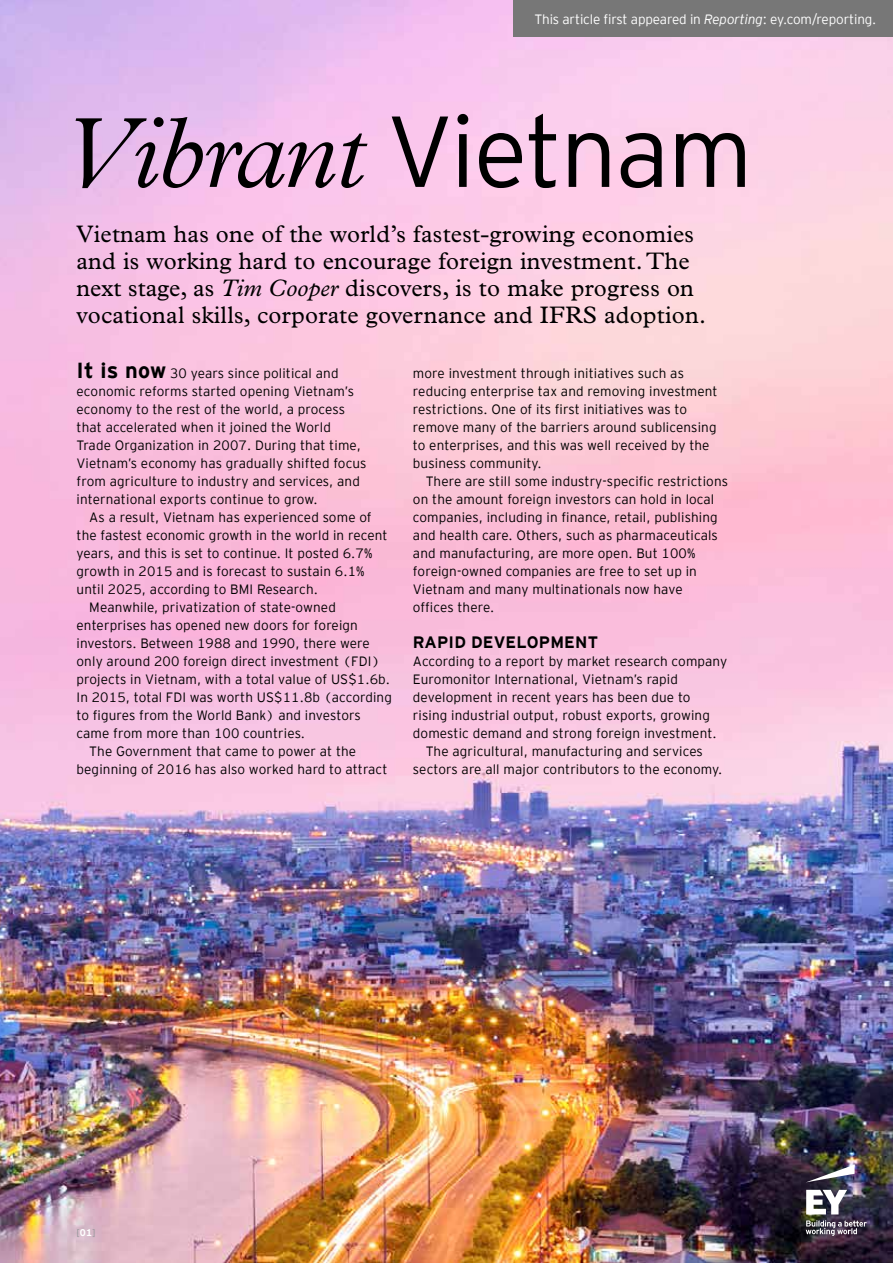
<style>
.page{position:relative;width:893px;height:1263px;background:#fff}
.page>*{position:absolute;margin:0;border:0;box-sizing:border-box;transform-origin:0 0}
.t1{font:italic 300 100.5px "Plantin";letter-spacing:-.02em;color:#000}
.t2{font:24px/27px "Plantin";letter-spacing:.01em;color:#000}
.t3{font:700 16.5px "EY Interstate";letter-spacing:.01em;color:#000}
.t4{font:300 13.5px/18px "EY Interstate";letter-spacing:.01em;color:#000}
.t5{font:300 13.5px "EY Interstate";letter-spacing:-.01em;color:#fff}
.t6{font:300 9.75px "EY Interstate";color:#939598}
.s1{font-style:italic}
.s2{font-family:"EY Interstate";font-style:normal}
.s3{font-weight:700;font-size:21.75px}
.s4{font-weight:700;color:#fff}
</style>
<div class="page">
<img style="left:0;top:0;width:893px;height:1263px">
<div style="left:513px;top:0;width:380px;height:36px;background:#777"></div>
<img style="left:806px;top:1164px;width:61px;height:72px">
<p class="t5" style="left:534px;top:9px;width:343px">This article first appeared in <span class="s1">Reporting</span>: ey.com/reporting.</p>
<h1 class="t1" style="left:61px;top:97px;width:694px">Vibrant <span class="s2">Vietnam</span></h1>
<h2 class="t2" style="left:77px;top:221px;width:631px">Vietnam has one of the world’s fastest-growing economies and is working hard to encourage foreign investment. The next stage, as <span class="s1">Tim Cooper</span> discovers, is to make progress on vocational skills, corporate governance and IFRS adoption.</h2>
<p class="t4" style="left:77px;top:363px;width:292px"><span class="s3">It is now</span> 30 years since political and economic reforms started opening Vietnam’s economy to the rest of the world, a process that accelerated when it joined the World Trade Organization in 2007. During that time, Vietnam’s economy has gradually shifted focus from agriculture to industry and services, and international exports continue to grow.</p>
<p class="t4" style="left:89px;top:507px;width:284px">As a result, Vietnam has experienced some of</p>
<p class="t4" style="left:77px;top:525px;width:313px">the fastest economic growth in the world in recent</p>
<p class="t4" style="left:77px;top:543px;width:297px">years, and this is set to continue. It posted 6.7%</p>
<p class="t4" style="left:77px;top:561px;width:290px">growth in 2015 and is forecast to sustain 6.1%</p>
<p class="t4" style="left:77px;top:579px;width:243px">until 2025, according to BMI Research.</p>
<p class="t4" style="left:89px;top:597px;width:248px">Meanwhile, privatization of state-owned</p>
<p class="t4" style="left:77px;top:615px;width:283px">enterprises has opened new doors for foreign</p>
<p class="t4" style="left:77px;top:633px;width:295px">investors. Between 1988 and 1990, there were</p>
<p class="t4" style="left:77px;top:651px;width:305px">only around 200 foreign direct investment (FDI)</p>
<p class="t4" style="left:77px;top:669px;width:315px">projects in Vietnam, with a total value of US$1.6b.</p>
<p class="t4" style="left:77px;top:687px;width:317px">In 2015, total FDI was worth US$11.8b (according</p>
<p class="t4" style="left:77px;top:705px;width:286px">to figures from the World Bank) and investors</p>
<p class="t4" style="left:77px;top:723px;width:230px">came from more than 100 countries.</p>
<p class="t4" style="left:89px;top:741px;width:268px">The Government that came to power at the</p>
<p class="t4" style="left:77px;top:759px;width:312px">beginning of 2016 has also worked hard to attract</p>
<p class="t4" style="left:413px;top:363px;width:306px">more investment through initiatives such as reducing enterprise tax and removing investment restrictions. One of its first initiatives was to remove many of the barriers around sublicensing to enterprises, and this was well received by the business community.</p>
<p class="t4" style="left:413px;top:471px;width:317px;text-indent:13px">There are still some industry-specific restrictions on the amount foreign investors can hold in local companies, including in finance, retail, publishing and health care. Others, such as pharmaceuticals and manufacturing, are more open. But 100% foreign-owned companies are free to set up in Vietnam and many multinationals now have<br>offices there.</p>
<p class="t3" style="left:413px;top:630px;width:187px">RAPID DEVELOPMENT</p>
<p class="t4" style="left:413px;top:651px;width:316px">According to a report by market research company</p>
<p class="t4" style="left:413px;top:669px;width:267px">Euromonitor International, Vietnam’s rapid</p>
<p class="t4" style="left:413px;top:687px;width:279px">development in recent years has been due to</p>
<p class="t4" style="left:413px;top:705px;width:299px">rising industrial output, robust exports, growing</p>
<p class="t4" style="left:413px;top:723px;width:305px">domestic demand and strong foreign investment.</p>
<p class="t4" style="left:426px;top:741px;width:279px">The agricultural, manufacturing and services</p>
<p class="t4" style="left:413px;top:759px;width:311px">sectors are all major contributors to the economy.</p>
<p class="t6" style="left:77px;top:1226px;width:20px">[<span class="s4">01</span>]</p>
</div>
